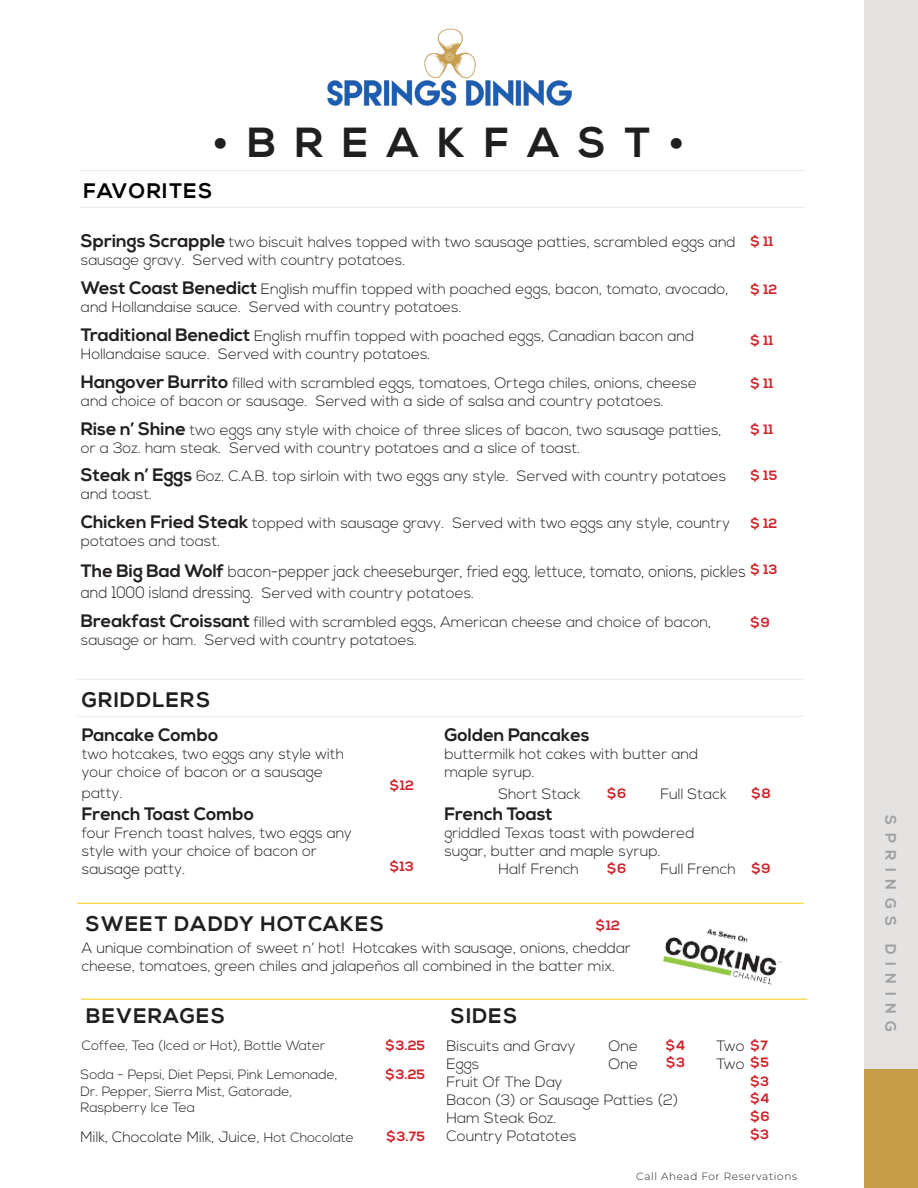
<style>
.page{position:relative;width:918px;height:1188px;background:#fff}
.page>*{position:absolute;margin:0;border:0;box-sizing:border-box;transform-origin:0 0}
.t1{font:700 42px "Nexa";letter-spacing:.45em;color:#1e1f1f}
.t2{font:700 21px "Nexa";letter-spacing:.06em;color:#1e1f1f}
.t3{font:700 21px "Nexa";letter-spacing:.06em;color:#000}
.t4{font:700 18px "Nexa";color:#231f20}
.t5{font:300 16.5px "Nexa";color:#231f20;scale:.9 1}
.t6{font:300 15px/18px "Nexa";color:#231f20}
.t7{font:700 15px "Nexa";letter-spacing:.5em;color:#9fa0a0}
.t8{font:300 13.5px "Nexa";color:#231f20}
.t9{font:700 13.5px "Nexa";letter-spacing:.005em;color:#d1232a}
.t10{font:300 10.5px "Montserrat";letter-spacing:.06em;color:#231f20}
.s1{font-weight:700;font-size:18px}
.s2{font-size:16.5px}
.s3{font-size:13.5px}
</style>
<div class="page">
<hr style="left:79px;top:207px;width:726px;height:1px;background:#eee9e1">
<hr style="left:79px;top:170px;width:726px;height:1px;background:#eee9e1">
<hr style="left:77px;top:716px;width:727px;height:1px;background:#eee9e1">
<hr style="left:77px;top:679px;width:727px;height:1px;background:#eee9e1">
<div style="left:864px;top:0;width:54px;height:1070px;background:#e5e3e2"></div>
<div style="left:864px;top:1070px;width:54px;height:118px;background:#c89d4a"></div>
<hr style="left:77px;top:903px;width:727px;height:1px;background:#f2cd18">
<hr style="left:81px;top:999px;width:726px;height:1px;background:#f2cd18">
<img style="left:662px;top:929px;width:120px;height:56px">
<img style="left:327px;top:28px;width:245px;height:78px">
<p class="t1" style="left:213px;top:118px;width:473px">•BREAKFAST•</p>
<p class="t3" style="left:83px;top:179px;width:130px">FAVORITES</p>
<p class="t6" style="left:81px;top:234px;width:656px"><span class="s1">Springs Scrapple</span> two biscuit halves topped with two sausage patties, scrambled eggs and</p>
<p class="t6" style="left:81px;top:252px;width:326px">sausage gravy. Served with country potatoes.</p>
<p class="t6" style="left:81px;top:281px;width:649px"><span class="s1">West Coast Benedict</span> English muffin topped with poached eggs, bacon, tomato, avocado, and Hollandaise sauce. Served with country potatoes.</p>
<p class="t6" style="left:81px;top:328px;width:615px"><span class="s1">Traditional Benedict</span> English muffin topped with poached eggs, Canadian bacon and</p>
<p class="t6" style="left:81px;top:346px;width:351px">Hollandaise sauce. Served with country potatoes.</p>
<p class="t6" style="left:81px;top:374px;width:618px"><span class="s1">Hangover Burrito</span> filled with scrambled eggs, tomatoes, Ortega chiles, onions, cheese</p>
<p class="t6" style="left:81px;top:392px;width:584px">and choice of bacon or sausage. Served with a side of salsa and country potatoes.</p>
<p class="t6" style="left:81px;top:421px;width:642px"><span class="s1">Rise n’ Shine</span> two eggs any style with choice of three slices of bacon, two sausage patties,</p>
<p class="t6" style="left:81px;top:439px;width:501px">or a 3oz. ham steak. Served with country potatoes and a slice of toast.</p>
<p class="t6" style="left:81px;top:468px;width:647px"><span class="s1">Steak n’ Eggs</span> 6oz. C.A.B. top sirloin with two eggs any style. Served with country potatoes and toast.</p>
<p class="t6" style="left:81px;top:515px;width:651px"><span class="s1">Chicken Fried Steak</span> topped with sausage gravy. Served with two eggs any style, country potatoes and toast.</p>
<p class="t5" style="left:81px;top:562px;width:740px"><span class="s1">The Big Bad Wolf</span> bacon-pepper jack cheeseburger, fried egg, lettuce, tomato, onions, pickles</p>
<p class="t6" style="left:81px;top:584px;width:395px"><span class="s2">and 1000 island dressing.</span> Served with country potatoes.</p>
<p class="t6" style="left:81px;top:613px;width:632px"><span class="s1">Breakfast Croissant</span> filled with scrambled eggs, American cheese and choice of bacon,</p>
<p class="t6" style="left:81px;top:631px;width:338px">sausage or ham. Served with country potatoes.</p>
<p class="t9" style="left:750px;top:234px;width:25px">$ 11</p>
<p class="t9" style="left:750px;top:282px;width:29px">$ 12</p>
<p class="t9" style="left:750px;top:332px;width:25px">$ 11</p>
<p class="t9" style="left:750px;top:376px;width:25px">$ 11</p>
<p class="t9" style="left:750px;top:422px;width:25px">$ 11</p>
<p class="t9" style="left:750px;top:468px;width:28px">$ 15</p>
<p class="t9" style="left:750px;top:515px;width:29px">$ 12</p>
<p class="t9" style="left:750px;top:562px;width:29px">$ 13</p>
<p class="t9" style="left:750px;top:615px;width:21px">$9</p>
<p class="t2" style="left:82px;top:688px;width:130px">GRIDDLERS</p>
<p class="t4" style="left:82px;top:724px;width:138px">Pancake Combo</p>
<p class="t6" style="left:82px;top:745px;width:264px">two hotcakes, two eggs any style with your choice of bacon or a sausage</p>
<p class="t6" style="left:82px;top:785px;width:42px">patty.</p>
<p class="t4" style="left:82px;top:803px;width:174px">French Toast Combo</p>
<p class="t6" style="left:82px;top:824px;width:271px">four French toast halves, two eggs any style with your choice of bacon or</p>
<p class="t6" style="left:82px;top:860px;width:105px">sausage patty.</p>
<p class="t4" style="left:444px;top:725px;width:147px">Golden Pancakes</p>
<p class="t6" style="left:444px;top:746px;width:255px">buttermilk hot cakes with butter and</p>
<p class="t6" style="left:444px;top:764px;width:92px">maple syrup.</p>
<p class="t6" style="left:498px;top:785px;width:84px">Short Stack</p>
<p class="t6" style="left:660px;top:785px;width:68px">Full Stack</p>
<p class="t4" style="left:444px;top:804px;width:110px">French Toast</p>
<p class="t6" style="left:444px;top:825px;width:252px">griddled Texas toast with powdered</p>
<p class="t6" style="left:444px;top:843px;width:218px">sugar, butter and maple syrup.</p>
<p class="t6" style="left:498px;top:861px;width:82px">Half French</p>
<p class="t6" style="left:660px;top:861px;width:77px">Full French</p>
<p class="t9" style="left:390px;top:778px;width:26px">$12</p>
<p class="t9" style="left:607px;top:785px;width:21px">$6</p>
<p class="t9" style="left:751px;top:785px;width:21px">$8</p>
<p class="t9" style="left:389px;top:858px;width:26px">$13</p>
<p class="t9" style="left:607px;top:861px;width:21px">$6</p>
<p class="t9" style="left:751px;top:861px;width:21px">$9</p>
<p class="t2" style="left:86px;top:912px;width:300px">SWEET DADDY HOTCAKES</p>
<p class="t9" style="left:596px;top:917px;width:26px">$12</p>
<p class="t6" style="left:82px;top:939px;width:551px">A unique combination of sweet n’ hot! Hotcakes with sausage, onions, cheddar cheese, tomatoes, green chiles and jalapeños all combined in the batter mix.</p>
<p class="t2" style="left:86px;top:1003px;width:140px">BEVERAGES</p>
<p class="t2" style="left:451px;top:1003px;width:68px">SIDES</p>
<p class="t8" style="left:82px;top:1037px;width:245px">Coffee, Tea (Iced or Hot), Bottle Water</p>
<p class="t8" style="left:81px;top:1067px;width:258px">Soda - Pepsi, Diet Pepsi, Pink Lemonade,</p>
<p class="t8" style="left:81px;top:1083px;width:213px">Dr. Pepper, Sierra Mist, Gatorade,</p>
<p class="t8" style="left:81px;top:1100px;width:116px">Raspberry Ice Tea</p>
<p class="t6" style="left:81px;top:1129px;width:275px">Milk, Chocolate Milk, Juice, <span class="s3">Hot Chocolate</span></p>
<p class="t9" style="left:385px;top:1037px;width:41px">$3.25</p>
<p class="t9" style="left:666px;top:1037px;width:21px">$4</p>
<p class="t9" style="left:666px;top:1055px;width:21px">$3</p>
<p class="t9" style="left:750px;top:1037px;width:20px">$7</p>
<p class="t9" style="left:750px;top:1055px;width:20px">$5</p>
<p class="t9" style="left:750px;top:1073px;width:21px">$3</p>
<p class="t9" style="left:750px;top:1091px;width:21px">$4</p>
<p class="t9" style="left:750px;top:1108px;width:21px">$6</p>
<p class="t9" style="left:750px;top:1126px;width:21px">$3</p>
<p class="t6" style="left:446px;top:1037px;width:131px">Biscuits and Gravy</p>
<p class="t6" style="left:608px;top:1037px;width:31px">One</p>
<p class="t6" style="left:716px;top:1037px;width:30px">Two</p>
<p class="t6" style="left:446px;top:1055px;width:34px">Eggs</p>
<p class="t6" style="left:608px;top:1055px;width:31px">One</p>
<p class="t6" style="left:716px;top:1055px;width:30px">Two</p>
<p class="t6" style="left:446px;top:1073px;width:118px">Fruit Of The Day</p>
<p class="t6" style="left:446px;top:1091px;width:233px">Bacon (3) or Sausage Patties (2)</p>
<p class="t6" style="left:446px;top:1109px;width:112px">Ham Steak 6oz.</p>
<p class="t6" style="left:446px;top:1127px;width:132px">Country Potatotes</p>
<p class="t9" style="left:385px;top:1067px;width:41px">$3.25</p>
<p class="t9" style="left:386px;top:1129px;width:40px">$3.75</p>
<p class="t10" style="left:636px;top:1169px;width:162px">Call Ahead For Reservations</p>
<p class="t7" style="left:899px;top:815px;width:218px;rotate:90deg">SPRINGS DINING</p>
</div>
